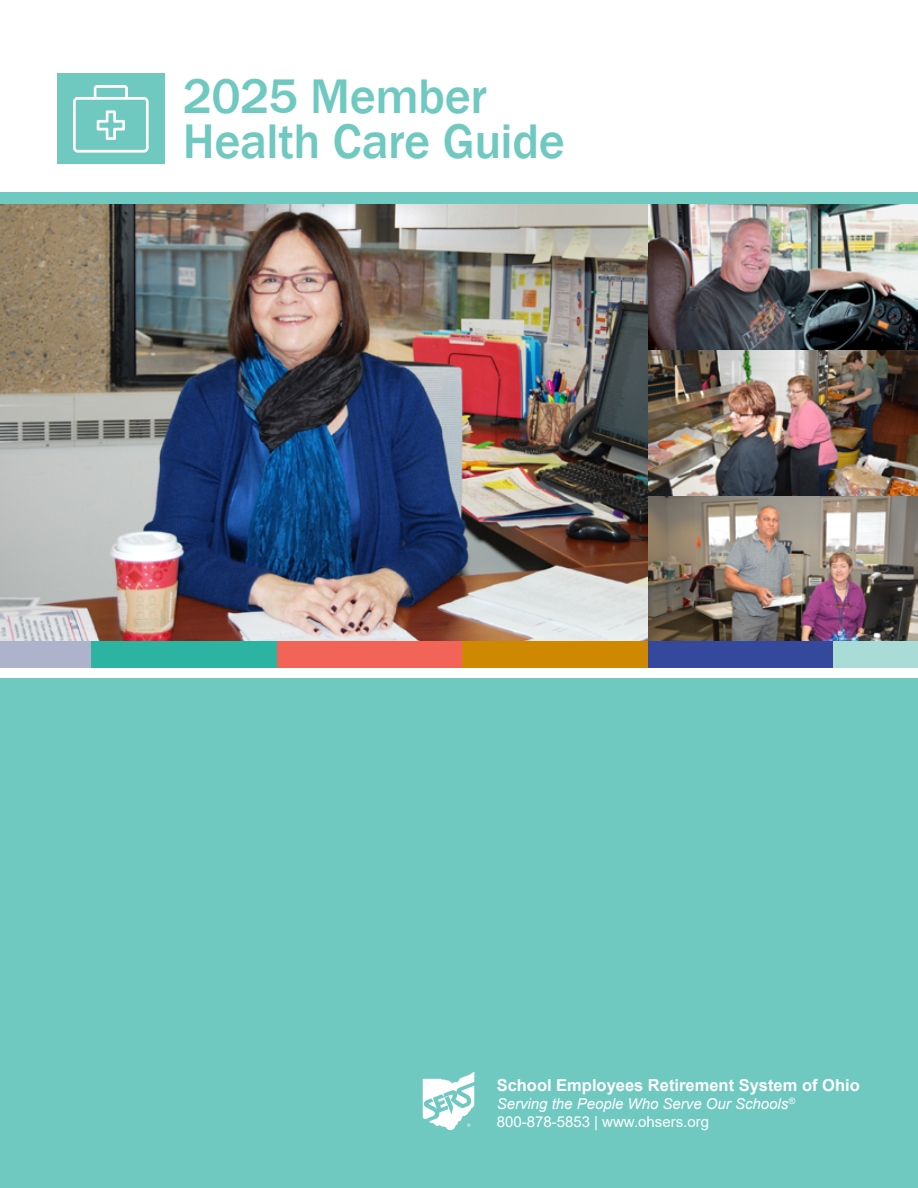
<style>
.page{position:relative;width:918px;height:1188px;background:#fff}
.page>*{position:absolute;margin:0;border:0;box-sizing:border-box;transform-origin:0 0}
.t1{font:500 49.95px/45.2px "Franklin Gothic";letter-spacing:-.01em;color:#6fc9c1}
.t2{font:700 16.5px "Arial";color:#fff}
.t3{font:italic 15px/18px "Arial";color:#fff}
.s1{font-style:normal}
</style>
<div class="page">
<div style="left:0;top:192px;width:918px;height:996px;background:#6fc9c1"></div>
<div style="left:0;top:641px;width:918px;height:37px;background:#fff"></div>
<img style="left:0;top:204px;width:648px;height:437px">
<img style="left:648px;top:204px;width:270px;height:437px">
<div style="left:0;top:641px;width:92px;height:27px;background:#aeb3cc"></div>
<div style="left:92px;top:641px;width:185px;height:27px;background:#2cb3a1"></div>
<div style="left:277px;top:641px;width:185px;height:27px;background:#f16457"></div>
<div style="left:462px;top:641px;width:186px;height:27px;background:#ce8900"></div>
<div style="left:648px;top:641px;width:185px;height:27px;background:#34499b"></div>
<div style="left:833px;top:641px;width:85px;height:27px;background:#aadcd7"></div>
<svg style="left:423px;top:1071px;width:51px;height:60px"></svg>
<div style="left:57px;top:74px;width:107px;height:90px;background:#6fc9c1"></div>
<svg style="left:73px;top:85px;width:76px;height:68px"></svg>
<h1 class="t1" style="left:183px;top:74px;width:384px">2025 Member<br>Health Care Guide</h1>
<p class="t2" style="left:497px;top:1074px;width:365px">School Employees Retirement System of Ohio</p>
<p class="t3" style="left:497px;top:1095px;width:300px">Serving the People Who Serve Our Schools<sup>®<br></sup><span class="s1">800-878-5853 | www.ohsers.org</span></p>
</div>
